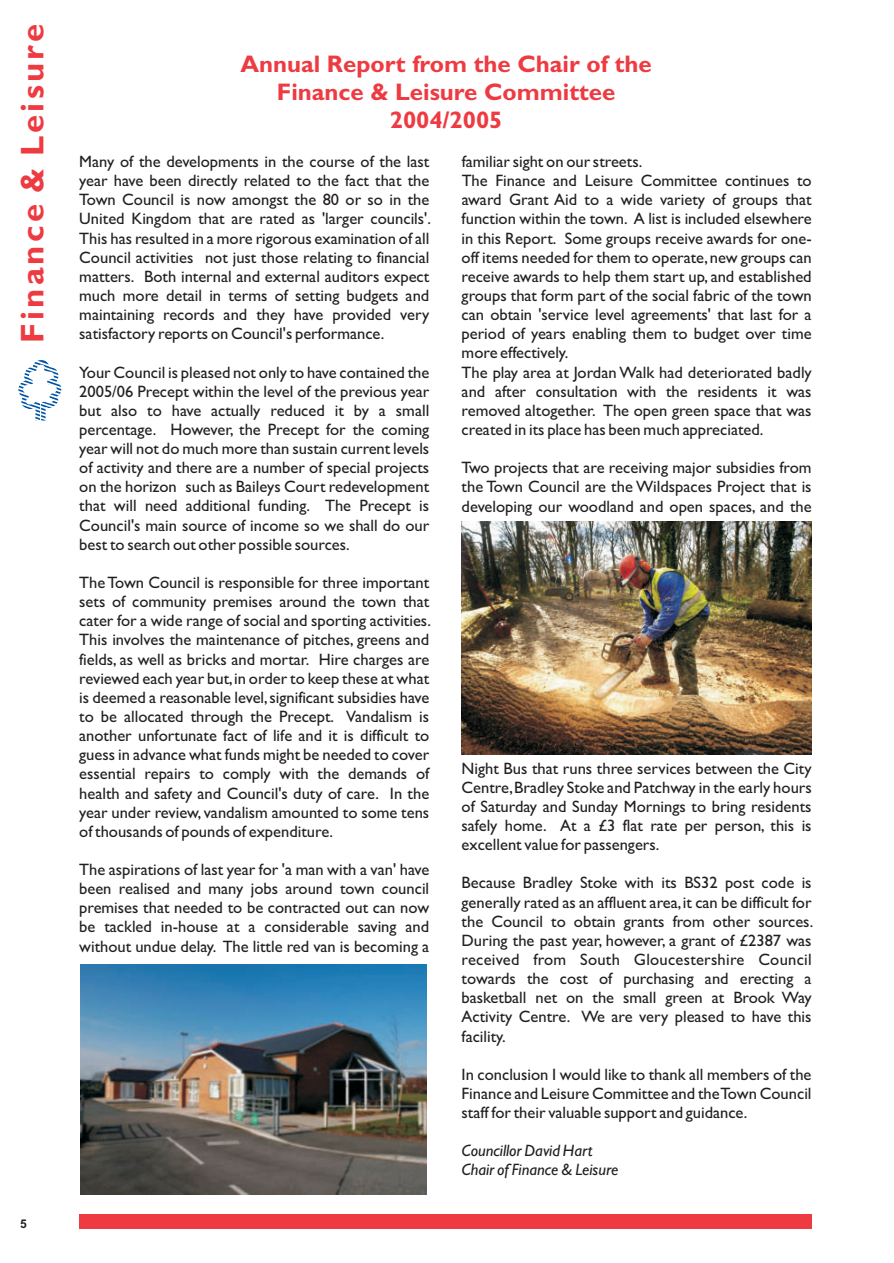
<style>
.page{position:relative;width:894px;height:1263px;background:#fff}
.page>*{position:absolute;margin:0;border:0;box-sizing:border-box;transform-origin:0 0}
.t1{font:700 32.85px "Gill Sans";letter-spacing:.1em;color:#ee3a41}
.t2{font:700 24px/27.9px "Gill Sans";color:#ee3a41;text-align:center}
.t3{font:16.5px/19.2px "Gill Sans";color:#231f20}
.t4{font:italic 16.5px/19.2px "Gill Sans";color:#231f20}
.t5{font:700 12px "Arial";color:#231f20}
</style>
<div class="page">
<div style="left:80px;top:1214px;width:732px;height:15px;background:#ee3a41"></div>
<svg style="left:18px;top:360px;width:44px;height:61px"></svg>
<img style="left:462px;top:522px;width:350px;height:232px">
<img style="left:80px;top:965px;width:347px;height:230px">
<h1 class="t1" style="left:21px;top:343px;width:321px;rotate:-90deg">Finance &amp; Leisure</h1>
<p class="t5" style="left:20px;top:1220px;width:8px">5</p>
<h2 class="t2" style="left:241px;top:53px;width:413px">Annual Report from the Chair of the<br>Finance &amp; Leisure Committee<br>2004/2005</h2>
<p class="t3" style="left:79px;top:154px;width:352px">Many of the developments in the course of the last</p>
<p class="t3" style="left:462px;top:154px;width:182px">familiar sight on our streets.</p>
<p class="t3" style="left:79px;top:173px;width:352px">year have been directly related to the fact that the</p>
<p class="t3" style="left:462px;top:173px;width:352px">The Finance and Leisure Committee continues to</p>
<p class="t3" style="left:79px;top:192px;width:352px">Town Council is now amongst the 80 or so in the</p>
<p class="t3" style="left:462px;top:192px;width:352px">award Grant Aid to a wide variety of groups that</p>
<p class="t3" style="left:79px;top:211px;width:353px">United Kingdom that are rated as 'larger councils'.</p>
<p class="t3" style="left:462px;top:211px;width:352px">function within the town. A list is included elsewhere</p>
<p class="t3" style="left:79px;top:230px;width:352px">This has resulted in a more rigorous examination of all</p>
<p class="t3" style="left:462px;top:230px;width:352px">in this Report. Some groups receive awards for one-</p>
<p class="t3" style="left:79px;top:249px;width:352px">Council activities not just those relating to financial</p>
<p class="t3" style="left:462px;top:249px;width:352px">off items needed for them to operate, new groups can</p>
<p class="t3" style="left:79px;top:268px;width:352px">matters. Both internal and external auditors expect</p>
<p class="t3" style="left:462px;top:268px;width:352px">receive awards to help them start up, and established</p>
<p class="t3" style="left:79px;top:288px;width:352px">much more detail in terms of setting budgets and</p>
<p class="t3" style="left:462px;top:288px;width:352px">groups that form part of the social fabric of the town</p>
<p class="t3" style="left:79px;top:307px;width:352px">maintaining records and they have provided very</p>
<p class="t3" style="left:462px;top:307px;width:352px">can obtain 'service level agreements' that last for a</p>
<p class="t3" style="left:79px;top:326px;width:307px">satisfactory reports on Council's performance.</p>
<p class="t3" style="left:462px;top:326px;width:352px">period of years enabling them to budget over time more effectively.</p>
<p class="t3" style="left:79px;top:364px;width:352px">Your Council is pleased not only to have contained the</p>
<p class="t3" style="left:462px;top:364px;width:352px">The play area at Jordan Walk had deteriorated badly</p>
<p class="t3" style="left:79px;top:383px;width:352px">2005/06 Precept within the level of the previous year</p>
<p class="t3" style="left:462px;top:383px;width:352px">and after consultation with the residents it was</p>
<p class="t3" style="left:79px;top:402px;width:352px">but also to have actually reduced it by a small</p>
<p class="t3" style="left:462px;top:402px;width:352px">removed altogether. The open green space that was</p>
<p class="t3" style="left:79px;top:422px;width:352px">percentage. However, the Precept for the coming</p>
<p class="t3" style="left:462px;top:422px;width:303px">created in its place has been much appreciated.</p>
<p class="t3" style="left:79px;top:441px;width:352px">year will not do much more than sustain current levels of activity and there are a number of special projects</p>
<p class="t3" style="left:462px;top:460px;width:352px">Two projects that are receiving major subsidies from</p>
<p class="t3" style="left:79px;top:479px;width:352px">on the horizon such as Baileys Court redevelopment</p>
<p class="t3" style="left:462px;top:479px;width:352px">the Town Council are the Wildspaces Project that is</p>
<p class="t3" style="left:79px;top:498px;width:352px">that will need additional funding. The Precept is</p>
<p class="t3" style="left:462px;top:498px;width:352px">developing our woodland and open spaces, and the</p>
<p class="t3" style="left:79px;top:517px;width:352px">Council's main source of income so we shall do our best to search out other possible sources.</p>
<p class="t3" style="left:79px;top:575px;width:353px;text-align:justify">The Town Council is responsible for three important sets of community premises around the town that cater for a wide range of social and sporting activities.<br>This involves the maintenance of pitches, greens and fields, as well as bricks and mortar. Hire charges are reviewed each year but, in order to keep these at what is deemed a reasonable level, significant subsidies have to be allocated through the Precept. Vandalism is another unfortunate fact of life and it is difficult to guess in advance what funds might be needed to cover</p>
<p class="t3" style="left:462px;top:760px;width:352px">Night Bus that runs three services between the City</p>
<p class="t3" style="left:79px;top:766px;width:352px">essential repairs to comply with the demands of</p>
<p class="t3" style="left:462px;top:779px;width:352px">Centre, Bradley Stoke and Patchway in the early hours</p>
<p class="t3" style="left:79px;top:785px;width:352px">health and safety and Council's duty of care. In the</p>
<p class="t3" style="left:462px;top:799px;width:352px">of Saturday and Sunday Mornings to bring residents</p>
<p class="t3" style="left:79px;top:804px;width:352px">year under review, vandalism amounted to some tens</p>
<p class="t3" style="left:462px;top:818px;width:352px">safely home. At a £3 flat rate per person, this is</p>
<p class="t3" style="left:79px;top:823px;width:255px">of thousands of pounds of expenditure.</p>
<p class="t3" style="left:462px;top:837px;width:199px">excellent value for passengers.</p>
<p class="t3" style="left:79px;top:862px;width:352px">The aspirations of last year for 'a man with a van' have</p>
<p class="t3" style="left:79px;top:881px;width:352px">been realised and many jobs around town council</p>
<p class="t3" style="left:79px;top:900px;width:352px">premises that needed to be contracted out can now</p>
<p class="t3" style="left:79px;top:919px;width:352px">be tackled in-house at a considerable saving and without undue delay. The little red van is becoming a</p>
<p class="t3" style="left:462px;top:875px;width:352px">Because Bradley Stoke with its BS32 post code is</p>
<p class="t3" style="left:462px;top:894px;width:352px">generally rated as an affluent area, it can be difficult for</p>
<p class="t3" style="left:462px;top:913px;width:353px">the Council to obtain grants from other sources.</p>
<p class="t3" style="left:462px;top:932px;width:352px;text-align:justify">During the past year, however, a grant of £2387 was received from South Gloucestershire Council towards the cost of purchasing and erecting a basketball net on the small green at Brook Way Activity Centre. We are very pleased to have this facility.</p>
<p class="t3" style="left:462px;top:1066px;width:352px;text-align:justify">In conclusion I would like to thank all members of the Finance and Leisure Committee and the Town Council staff for their valuable support and guidance.</p>
<p class="t4" style="left:462px;top:1143px;width:158px">Councillor David Hart<br>Chair of Finance &amp; Leisure</p>
</div>
